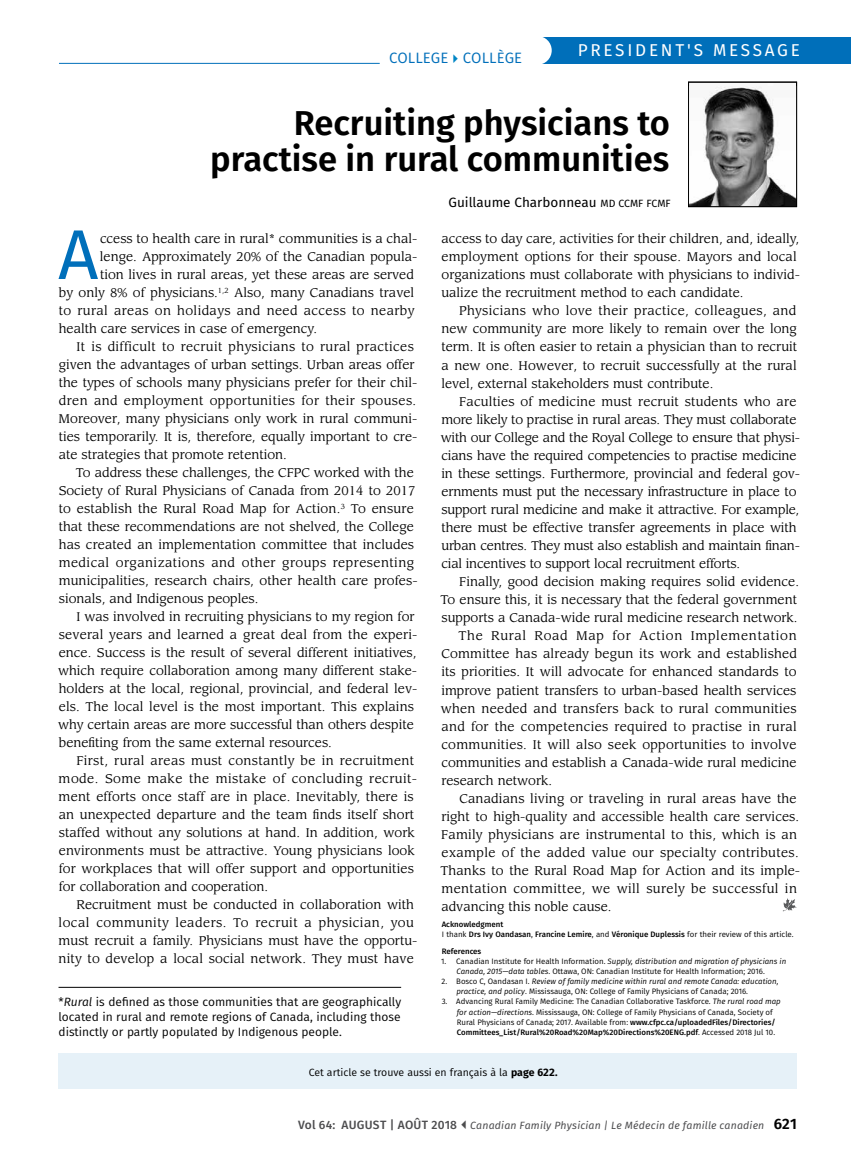
<style>
.page{position:relative;width:851px;height:1161px;background:#fff}
.page>*{position:absolute;margin:0;border:0;box-sizing:border-box;transform-origin:0 0}
.t1{font:70.35px "Fira Sans";color:#006fba}
.t2{font:600 34.5px/36px "Fira Sans";color:#000;text-align:right}
.t3{font:17.1px "Fira Sans";letter-spacing:.16em;color:#fff}
.t4{font:15px "Fira Sans";letter-spacing:.01em;color:#006fba}
.t5{font:13.5px "Fira Sans";color:#000}
.t6{font:12.3px/18px "Leawood Std";color:#000}
.t7{font:12.3px "Leawood Std";letter-spacing:.03em;color:#000}
.t8{font:12px/15px "Fira Sans";color:#000;text-align:justify}
.t9{font:italic 10.5px "Fira Sans";letter-spacing:.015em;color:#4d4d4f}
.t10{font:10.5px "Fira Sans";color:#000}
.t11{font:7.8px/10.2px "Fira Sans";color:#000}
.t12{font:italic 7.8px/10.2px "Fira Sans";color:#000}
.t13{font:500 7.8px/10.2px "Fira Sans";color:#000}
.s1{font-size:10.5px}
.s2{font-weight:400}
.s3{font-style:italic}
.s4{font-style:normal}
.s5{font-weight:500}
.s6{font-weight:700}
.s7{font-weight:500;font-style:normal;font-size:12px}
.s8{font-weight:600;font-style:normal;font-size:15px;color:#000}
</style>
<div class="page">
<hr style="left:59px;top:63px;width:320px;height:1px;background:#006fba">
<div style="left:541px;top:37px;width:309px;height:27px;background:#006fba"></div>
<div style="left:523px;top:36px;width:28px;height:29px;background:#fff;border-radius:50%"></div>
<img style="left:690px;top:87px;width:104px;height:118px">
<div style="left:688px;top:82px;width:108px;height:125px;border:1px solid #000"></div>
<hr style="left:58px;top:987px;width:343px;height:1px;background:#000">
<div style="left:58px;top:1053px;width:738px;height:36px;background:#e6f1f8"></div>
<svg style="left:783px;top:898px;width:14px;height:13px"></svg>
<p class="t4" style="left:389px;top:47px;width:135px">COLLEGE COLLÈGE</p>
<h3 class="t3" style="left:577px;top:37px;width:224px">PRESIDENT'S MESSAGE</h3>
<h1 class="t2" style="left:210px;top:103px;width:461px">Recruiting physicians to practise in rural communities</h1>
<p class="t5" style="left:448px;top:192px;width:224px">Guillaume Charbonneau <span class="s1">MD CCMF FCMF</span></p>
<p class="t6" style="left:441px;top:230px;width:360px">access to day care, activities for their children, and, ideally, employment options for their spouse. Mayors and local organizations must collaborate with physicians to individ&shy;ualize the recruitment method to each candidate.</p>
<p class="t6" style="left:441px;top:302px;width:357px;text-align:justify;text-indent:18px">Physicians who love their practice, colleagues, and new community are more likely to remain over the long term. It is often easier to retain a physician than to recruit a new one. However, to recruit successfully at the rural level, external stakeholders must contribute.</p>
<p class="t6" style="left:441px;top:393px;width:361px;text-indent:18px">Faculties of medicine must recruit students who are more likely to practise in rural areas. They must collaborate with our College and the Royal College to ensure that physi&shy;cians have the required competencies to practise medicine in these settings. Furthermore, provincial and federal gov&shy;ernments must put the necessary infrastructure in place to support rural medicine and make it attractive. For example, there must be effective transfer agreements in place with urban centres. They must also establish and maintain fnan&shy;cial incentives to support local recruitment efforts.</p>
<p class="t6" style="left:440px;top:573px;width:360px;text-indent:19px">Finally, good decision making requires solid evidence.<br>To ensure this, it is necessary that the federal government supports a Canada-wide rural medicine research network.</p>
<p class="t6" style="left:441px;top:627px;width:357px;text-align:justify;text-indent:18px">The Rural Road Map for Action Implementation Committee has already begun its work and established its priorities. It will advocate for enhanced standards to improve patient transfers to urban-based health services when needed and transfers back to rural communities and for the competencies required to practise in rural communities. It will also seek opportunities to involve communities and establish a Canada-wide rural medicine research network.</p>
<p class="t6" style="left:440px;top:790px;width:361px;text-indent:19px">Canadians living or traveling in rural areas have the right to high-quality and accessible health care services.<br>Family physicians are instrumental to this, which is an example of the added value our specialty contributes.<br>Thanks to the Rural Road Map for Action and its imple&shy;mentation committee, we will surely be successful in advancing this noble cause.</p>
<p class="t13" style="left:441px;top:919px;width:353px">Acknowledgment<br><span class="s2">I thank</span> Drs Ivy Oandasan<span class="s2">,</span> Francine Lemire<span class="s2">, and</span> Véronique Duplessis <span class="s2">for their review of this article.</span></p>
<p class="t13" style="left:442px;top:945px;width:41px">References</p>
<p class="t11" style="left:456px;top:956px;width:331px;text-indent:-15px">1. Canadian Institute for Health Information. <span class="s3">Supply, distribution and migration of physicians in<br>Canada, 2015—data tables</span>. Ottawa, ON: Canadian Institute for Health Information; 2016.</p>
<p class="t12" style="left:456px;top:976px;width:323px;text-indent:-15px"><span class="s4">2. Bosco C, Oandasan I.</span> Review of family medicine within rural and remote Canada: education, practice, and policy<span class="s4">. Mississauga, ON: College of Family Physicians of Canada; 2016.</span></p>
<p class="t11" style="left:456px;top:996px;width:325px;text-indent:-15px">3. Advancing Rural Family Medicine: The Canadian Collaborative Taskforce. <span class="s3">The rural road map for action—directions</span>. Mississauga, ON: College of Family Physicians of Canada, Society of Rural Physicians of Canada; 2017. Available from: <span class="s5">www.cfpc.ca/uploadedFiles/Directories/ Committees_List/Rural%20Road%20Map%20Directions%20ENG.pdf</span>. Accessed 2018 Jul 10.</p>
<p class="t10" style="left:309px;top:1064px;width:250px">Cet article se trouve aussi en français à la <span class="s6">page 622.</span></p>
<p class="t1" style="left:58px;top:201px;width:42px">A</p>
<p class="t6" style="left:100px;top:230px;width:319px">ccess to health care in rural* communities is a chal-</p>
<p class="t6" style="left:100px;top:248px;width:319px">lenge. Approximately 20% of the Canadian popula-</p>
<p class="t6" style="left:100px;top:266px;width:315px">tion lives in rural areas, yet these areas are served</p>
<p class="t6" style="left:59px;top:284px;width:357px">by only 8% of physicians.<sup>1,2</sup> Also, many Canadians travel</p>
<p class="t7" style="left:59px;top:303px;width:357px">to rural areas on holidays and need access to nearby</p>
<p class="t6" style="left:59px;top:320px;width:260px">health care services in case of emergency.</p>
<p class="t6" style="left:59px;top:338px;width:360px;text-indent:18px">It is difficult to recruit physicians to rural practices given the advantages of urban settings. Urban areas offer the types of schools many physicians prefer for their chil&shy;dren and employment opportunities for their spouses.<br>Moreover, many physicians only work in rural communi&shy;ties temporarily. It is, therefore, equally important to cre&shy;ate strategies that promote retention.</p>
<p class="t6" style="left:59px;top:464px;width:360px;text-indent:17px">To address these challenges, the CFPC worked with the Society of Rural Physicians of Canada from 2014 to 2017 to establish the Rural Road Map for Action.<sup>3</sup> To ensure that these recommendations are not shelved, the College has created an implementation committee that includes medical organizations and other groups representing municipalities, research chairs, other health care profes&shy;sionals, and Indigenous peoples.</p>
<p class="t6" style="left:58px;top:608px;width:361px;text-indent:18px">I was involved in recruiting physicians to my region for several years and learned a great deal from the experi&shy;ence. Success is the result of several different initiatives, which require collaboration among many different stake&shy;holders at the local, regional, provincial, and federal lev&shy;els. The local level is the most important. This explains why certain areas are more successful than others despite benefting from the same external resources.</p>
<p class="t6" style="left:59px;top:752px;width:360px;text-indent:18px">First, rural areas must constantly be in recruitment mode. Some make the mistake of concluding recruit&shy;ment efforts once staff are in place. Inevitably, there is an unexpected departure and the team fnds itself short staffed without any solutions at hand. In addition, work environments must be attractive. Young physicians look for workplaces that will offer support and opportunities for collaboration and cooperation.</p>
<p class="t6" style="left:59px;top:896px;width:360px;text-indent:18px">Recruitment must be conducted in collaboration with local community leaders. To recruit a physician, you must recruit a family. Physicians must have the opportu&shy;nity to develop a local social network. They must have</p>
<p class="t8" style="left:58px;top:994px;width:344px">*<span class="s3">Rural</span> is defned as those communities that are geographically located in rural and remote regions of Canada, including those distinctly or partly populated by Indigenous people.</p>
<p class="t9" style="left:298px;top:1117px;width:500px"><span class="s7">Vol 64: AUGUST | AOÛT 2018</span> Canadian Family Physician | Le Médecin de famille canadien <span class="s8">621</span></p>
</div>
